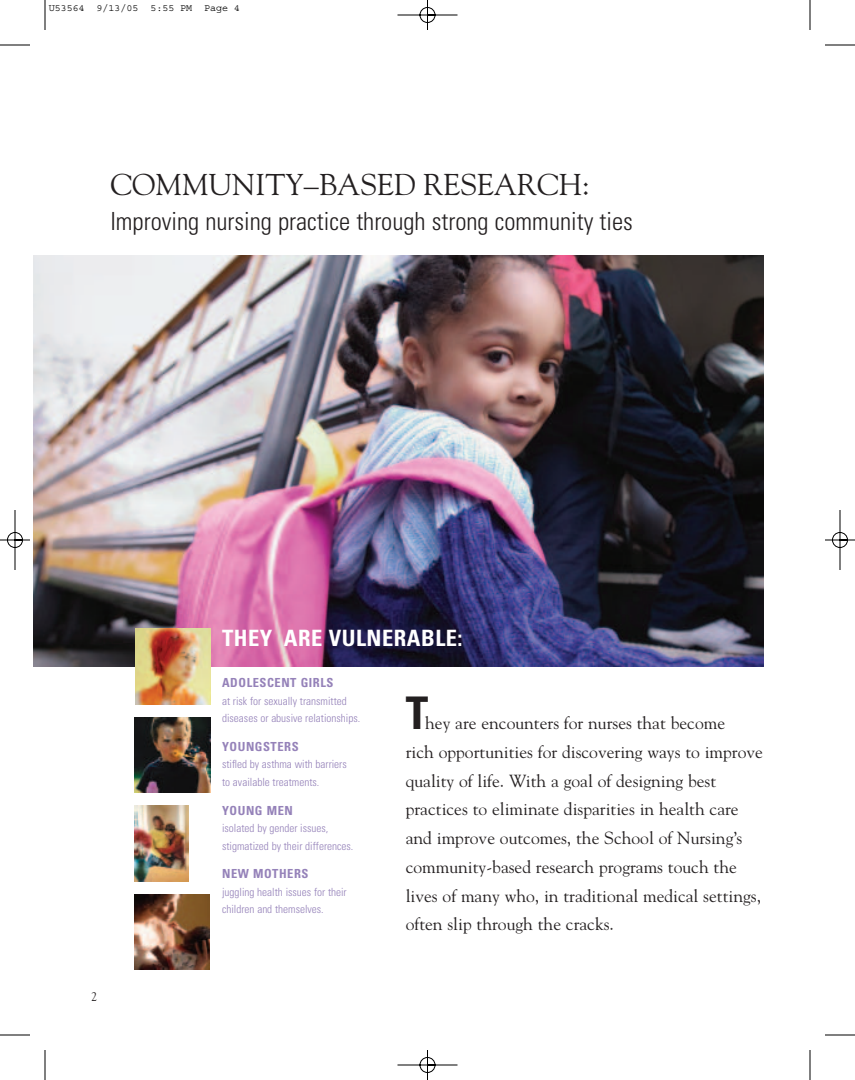
<style>
.page{position:relative;width:855px;height:1080px;background:#fff}
.page>*{position:absolute;margin:0;border:0;box-sizing:border-box;transform-origin:0 0}
.t1{font:700 condensed 45px "Univers";color:#231f20}
.t2{font:30px "Goudy";color:#231f20}
.t3{font:300 condensed 25px "Univers";color:#231f20}
.t4{font:700 condensed 22.5px "Univers";letter-spacing:.02em;color:#fff}
.t5{font:17.5px/28.8px "Goudy";color:#231f20}
.t6{font:700 condensed 12.5px "Univers";letter-spacing:.045em;color:#9582b9}
.t7{font:12.5px "Goudy";color:#231f20}
.t8{font:300 condensed 11.25px/17.5px "Univers";color:#9582b9}
.t9{font:10px "Courier";color:#000}
</style>
<div class="page">
<img style="left:0;top:0;width:855px;height:1080px">
<p class="t9" style="left:49px;top:5px;width:193px">U53564 9/13/05 5:55 PM Page 4</p>
<h2 class="t2" style="left:110px;top:173px;width:481px">COMMUNITY–BASED RESEARCH:</h2>
<h3 class="t3" style="left:110px;top:212px;width:524px">Improving nursing practice through strong community ties</h3>
<p class="t7" style="left:91px;top:991px;width:8px">2</p>
<p class="t4" style="left:222px;top:630px;width:242px">THEY ARE VULNERABLE:</p>
<p class="t6" style="left:222px;top:678px;width:113px">ADOLESCENT GIRLS</p>
<p class="t8" style="left:222px;top:693px;width:140px">at risk for sexually transmitted diseases or abusive relationships.</p>
<p class="t6" style="left:222px;top:742px;width:78px">YOUNGSTERS</p>
<p class="t8" style="left:222px;top:757px;width:126px">stifled by asthma with barriers to available treatments.</p>
<p class="t6" style="left:222px;top:806px;width:72px">YOUNG MEN</p>
<p class="t8" style="left:222px;top:821px;width:133px">isolated by gender issues, stigmatized by their differences.</p>
<p class="t6" style="left:222px;top:869px;width:88px">NEW MOTHERS</p>
<p class="t8" style="left:222px;top:884px;width:126px">juggling health issues for their children and themselves.</p>
<h1 class="t1" style="left:406px;top:697px;width:24px">T</h1>
<p class="t5" style="left:406px;top:710px;width:359px;text-indent:19px">hey are encounters for nurses that become<br>rich opportunities for discovering ways to improve quality of life. With a goal of designing best practices to eliminate disparities in health care and improve outcomes, the School of Nursing’s community-based research programs touch the lives of many who, in traditional medical settings, often slip through the cracks.</p>
</div>
